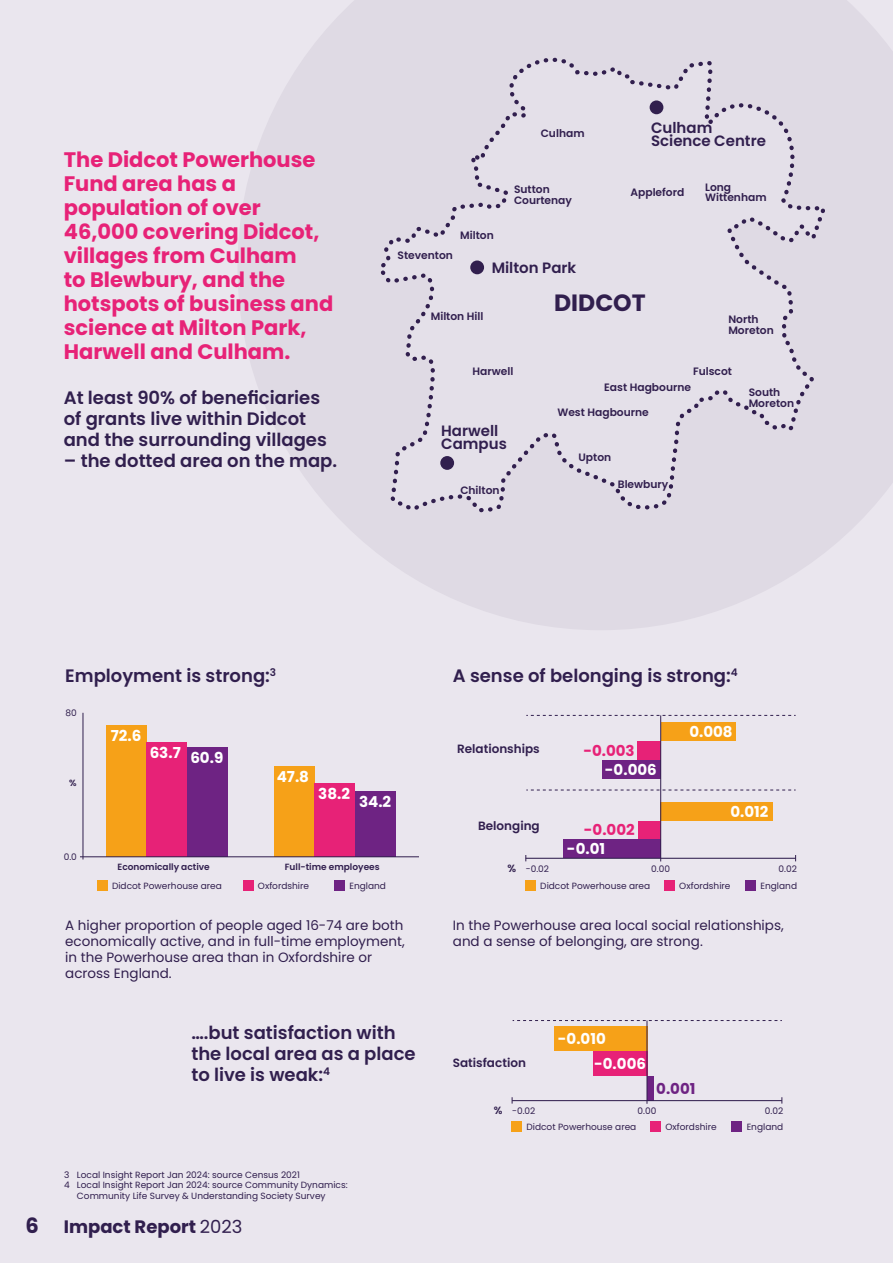
<style>
.page{position:relative;width:893px;height:1263px;background:#eae6ee}
.page>*{position:absolute;margin:0;border:0;box-sizing:border-box;transform-origin:0 0}
.t1{font:700 23.55px "Poppins";color:#311f4e}
.t2{font:700 21px/24px "Poppins";color:#e72277}
.t3{font:600 18px/21px "Poppins";color:#311f4e}
.t4{font:700 18px "Poppins";color:#311f4e}
.t5{font:700 15.15px "Poppins";color:#fff}
.t6{font:600 15px/13.4px "Poppins";color:#311f4e}
.t7{font:700 15px "Poppins";color:#fff}
.t8{font:700 15px "Poppins";color:#e72277}
.t9{font:700 15px "Poppins";color:#6e2383}
.t10{font:13.5px/16.2px "Poppins";color:#311f4e}
.t11{font:600 12px "Poppins";color:#311f4e}
.t12{font:600 10.65px/10.6px "Poppins";color:#311f4e}
.t13{font:600 10.5px "Poppins";color:#311f4e}
.t14{font:9px "Poppins";color:#311f4e}
.t15{font:600 9px "Poppins";color:#311f4e}
.s1{font-size:21px}
.s2{font-weight:400}
.s3{font-weight:600;font-size:10.5px}
</style>
<div class="page">
<svg style="left:238px;top:0;width:655px;height:630px;fill:#dfdae4"></svg>
<div style="left:661px;top:802px;width:112px;height:19px;background:#f6a118"></div>
<div style="left:639px;top:821px;width:22px;height:18px;background:#e72277"></div>
<div style="left:564px;top:839px;width:97px;height:19px;background:#6e2383"></div>
<div style="left:661px;top:722px;width:75px;height:19px;background:#f6a118"></div>
<div style="left:637px;top:741px;width:24px;height:19px;background:#e72277"></div>
<div style="left:602px;top:760px;width:59px;height:18px;background:#6e2383"></div>
<svg style="left:526px;top:790px;width:270px;height:1px"></svg>
<svg style="left:526px;top:715px;width:270px;height:1px"></svg>
<hr style="left:660px;top:715px;width:1px;height:146px;background:#311f4e">
<div style="left:525px;top:880px;width:11px;height:11px;background:#f6a118"></div>
<div style="left:664px;top:880px;width:11px;height:11px;background:#e72277"></div>
<div style="left:745px;top:880px;width:11px;height:11px;background:#6e2383"></div>
<hr style="left:526px;top:858px;width:270px;height:1px;background:#311f4e">
<div style="left:511px;top:1121px;width:11px;height:11px;background:#f6a118"></div>
<div style="left:650px;top:1121px;width:11px;height:11px;background:#e72277"></div>
<div style="left:731px;top:1121px;width:11px;height:11px;background:#6e2383"></div>
<svg style="left:513px;top:1020px;width:269px;height:1px"></svg>
<div style="left:554px;top:1026px;width:93px;height:25px;background:#f6a118"></div>
<div style="left:593px;top:1051px;width:54px;height:25px;background:#e72277"></div>
<div style="left:647px;top:1076px;width:6px;height:24px;background:#6e2383"></div>
<hr style="left:647px;top:1020px;width:1px;height:84px;background:#311f4e">
<hr style="left:512px;top:1100px;width:270px;height:1px;background:#311f4e">
<hr style="left:83px;top:713px;width:1px;height:146px;background:#311f4e">
<div style="left:106px;top:725px;width:41px;height:132px;background:#f6a118"></div>
<div style="left:147px;top:742px;width:40px;height:115px;background:#e72277"></div>
<div style="left:187px;top:747px;width:41px;height:110px;background:#6e2383"></div>
<div style="left:274px;top:766px;width:40px;height:91px;background:#f6a118"></div>
<div style="left:314px;top:783px;width:41px;height:74px;background:#e72277"></div>
<div style="left:355px;top:791px;width:40px;height:66px;background:#6e2383"></div>
<div style="left:97px;top:880px;width:11px;height:11px;background:#f6a118"></div>
<div style="left:243px;top:880px;width:11px;height:11px;background:#e72277"></div>
<div style="left:334px;top:880px;width:11px;height:11px;background:#6e2383"></div>
<hr style="left:80px;top:856px;width:339px;height:1px;background:#311f4e">
<svg style="left:379px;top:58px;width:447px;height:454px"></svg>
<div style="left:470px;top:260px;width:14px;height:14px;background:#311f4e;border-radius:50%"></div>
<div style="left:650px;top:100px;width:13px;height:14px;background:#311f4e;border-radius:50%"></div>
<div style="left:440px;top:456px;width:14px;height:14px;background:#311f4e;border-radius:50%"></div>
<h2 class="t2" style="left:64px;top:148px;width:271px">The Didcot Powerhouse<br>Fund area has a population of over<br>46,000 covering Didcot, villages from Culham<br>to Blewbury, and the hotspots of business and science at Milton Park,<br>Harwell and Culham.</h2>
<h3 class="t3" style="left:64px;top:387px;width:265px">At least 90% of beneficiaries of grants live within Didcot and the surrounding villages</h3>
<h3 class="t3" style="left:64px;top:450px;width:275px">– the dotted area on the map.</h3>
<p class="t12" style="left:460px;top:230px;width:35px">Milton</p>
<p class="t12" style="left:541px;top:128px;width:45px">Culham</p>
<p class="t12" style="left:514px;top:184px;width:59px">Sutton<br>Courtenay</p>
<h3 class="t6" style="left:651px;top:121px;width:117px">Culham<br>Science Centre</h3>
<p class="t12" style="left:630px;top:187px;width:55px">Appleford</p>
<p class="t12" style="left:705px;top:182px;width:63px">Long<br>Wittenham</p>
<p class="t12" style="left:397px;top:250px;width:57px">Steventon</p>
<p class="t12" style="left:431px;top:311px;width:54px">Milton Hill</p>
<h3 class="t6" style="left:492px;top:261px;width:86px">Milton Park</h3>
<h1 class="t1" style="left:554px;top:289px;width:93px">DIDCOT</h1>
<p class="t12" style="left:472px;top:366px;width:42px">Harwell</p>
<p class="t12" style="left:728px;top:314px;width:47px">North<br>Moreton</p>
<p class="t12" style="left:693px;top:366px;width:40px">Fulscot</p>
<p class="t12" style="left:604px;top:382px;width:88px">East Hagbourne</p>
<h3 class="t6" style="left:441px;top:424px;width:67px">Harwell<br>Campus</h3>
<p class="t12" style="left:557px;top:407px;width:93px">West Hagbourne</p>
<p class="t12" style="left:578px;top:451px;width:34px">Upton</p>
<p class="t12" style="left:460px;top:484px;width:41px">Chilton</p>
<p class="t12" style="left:618px;top:479px;width:52px">Blewbury</p>
<p class="t12" style="left:749px;top:387px;width:47px">South<br>Moreton</p>
<h3 class="t3" style="left:65px;top:666px;width:212px">Employment is strong:<sup>3</sup></h3>
<p class="t14" style="left:66px;top:707px;width:13px">80</p>
<p class="t15" style="left:69px;top:778px;width:9px">%</p>
<h3 class="t5" style="left:111px;top:727px;width:32px">72.6</h3>
<h3 class="t5" style="left:150px;top:746px;width:75px">63.7 60.9</h3>
<h3 class="t5" style="left:277px;top:768px;width:34px">47.8</h3>
<h3 class="t5" style="left:318px;top:785px;width:33px">38.2</h3>
<h3 class="t5" style="left:359px;top:793px;width:34px">34.2</h3>
<h3 class="t3" style="left:453px;top:666px;width:286px">A sense of belonging is strong:<sup>4</sup></h3>
<h3 class="t11" style="left:457px;top:741px;width:84px">Relationships</h3>
<h3 class="t8" style="left:583px;top:742px;width:53px">-0.003</h3>
<h3 class="t7" style="left:605px;top:761px;width:53px">-0.006</h3>
<h3 class="t7" style="left:689px;top:723px;width:45px">0.008</h3>
<h3 class="t7" style="left:730px;top:803px;width:39px">0.012</h3>
<p class="t14" style="left:64px;top:852px;width:15px">0.0</p>
<p class="t15" style="left:285px;top:862px;width:96px">Full-time employees</p>
<p class="t14" style="left:258px;top:881px;width:53px">Oxfordshire</p>
<p class="t14" style="left:349px;top:881px;width:38px">England</p>
<h3 class="t10" style="left:65px;top:917px;width:341px">A higher proportion of people aged 16-74 are both economically active, and in full-time employment, in the Powerhouse area than in Oxfordshire or across England.</h3>
<p class="t15" style="left:118px;top:862px;width:94px">Economically active</p>
<p class="t14" style="left:112px;top:881px;width:111px">Didcot Powerhouse area</p>
<h3 class="t3" style="left:191px;top:1022px;width:226px">….but satisfaction with the local area as a place to live is weak:<sup>4</sup></h3>
<p class="t14" style="left:64px;top:1169px;width:237px">3 Local Insight Report Jan 2024: source Census 2021</p>
<p class="t14" style="left:64px;top:1180px;width:285px">4 Local Insight Report Jan 2024: source Community Dynamics:</p>
<p class="t14" style="left:77px;top:1191px;width:250px">Community Life Survey &amp; Understanding Society Survey</p>
<h3 class="t4" style="left:26px;top:1216px;width:219px"><span class="s1">6</span> Impact Report <span class="s2">2023</span></h3>
<h3 class="t11" style="left:478px;top:819px;width:63px">Belonging</h3>
<p class="t14" style="left:507px;top:863px;width:43px"><span class="s3">%</span> -0.02</p>
<p class="t14" style="left:651px;top:863px;width:20px">0.00</p>
<p class="t14" style="left:778px;top:863px;width:20px">0.02</p>
<h3 class="t8" style="left:584px;top:821px;width:52px">-0.002</h3>
<h3 class="t7" style="left:567px;top:840px;width:40px">-0.01</h3>
<p class="t14" style="left:540px;top:881px;width:111px">Didcot Powerhouse area</p>
<p class="t14" style="left:679px;top:881px;width:53px">Oxfordshire</p>
<p class="t14" style="left:760px;top:881px;width:38px">England</p>
<h3 class="t10" style="left:453px;top:917px;width:332px">In the Powerhouse area local social relationships, and a sense of belonging, are strong.</h3>
<h3 class="t7" style="left:558px;top:1030px;width:49px">-0.010</h3>
<h3 class="t11" style="left:453px;top:1055px;width:75px">Satisfaction</h3>
<h3 class="t7" style="left:594px;top:1055px;width:53px">-0.006</h3>
<h3 class="t9" style="left:656px;top:1080px;width:41px">0.001</h3>
<p class="t13" style="left:494px;top:1104px;width:10px">%</p>
<p class="t14" style="left:512px;top:1106px;width:25px">-0.02</p>
<p class="t14" style="left:638px;top:1106px;width:20px">0.00</p>
<p class="t14" style="left:765px;top:1106px;width:20px">0.02</p>
<p class="t14" style="left:665px;top:1121px;width:53px">Oxfordshire</p>
<p class="t14" style="left:747px;top:1121px;width:38px">England</p>
<p class="t14" style="left:526px;top:1121px;width:111px">Didcot Powerhouse area</p>
</div>
